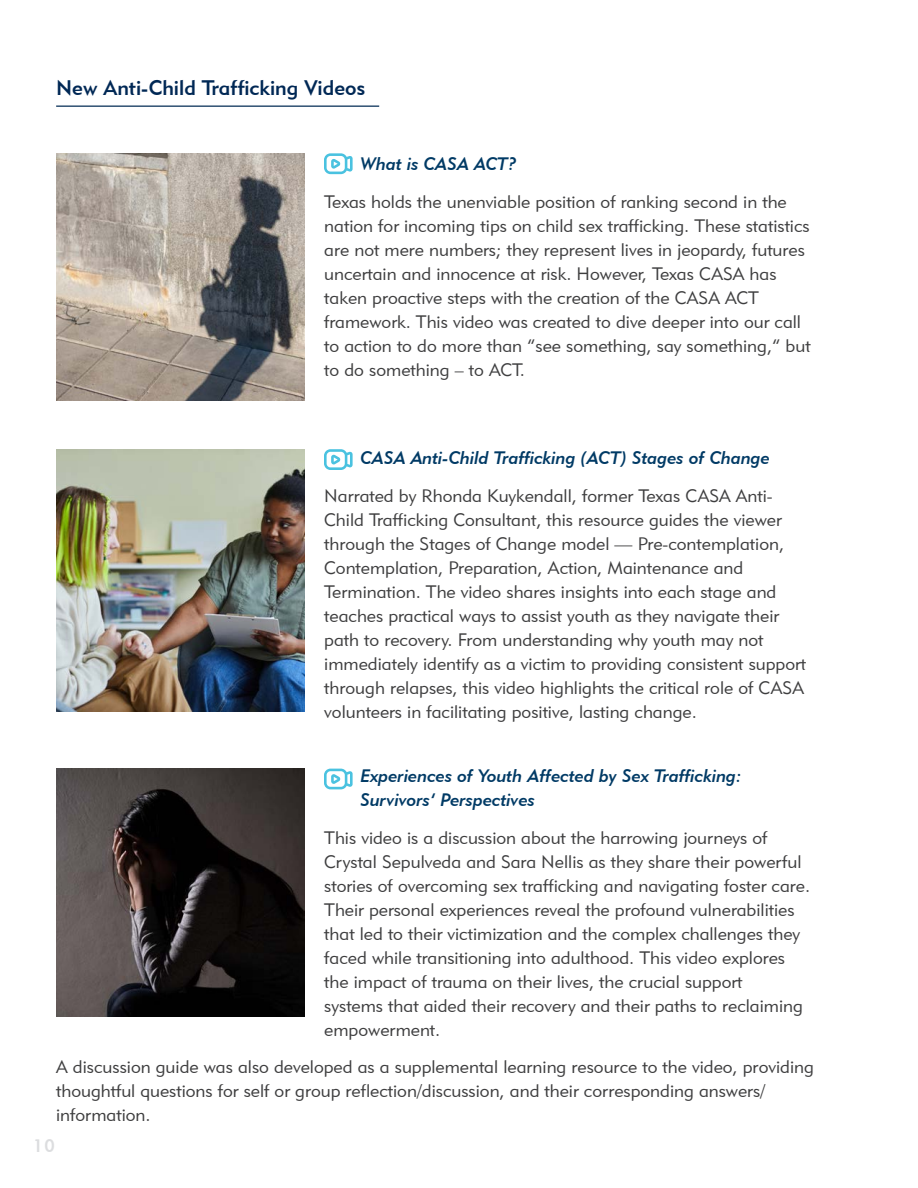
<style>
.page{position:relative;width:918px;height:1188px;background:#fff}
.page>*{position:absolute;margin:0;border:0;box-sizing:border-box;transform-origin:0 0}
.t1{font:21px "Geometric 415 BT Medium A";color:#002855}
.body_0{font:18px/24px "Geometric 415 BT Lite A";color:#3e3e3f}
.guidebook_titles{font:18px/24px "Geometric 415 BT Medium Italic A";color:#003a65}
.t2{font:18px "Geometric 415 BT Medium A";color:#dcdddf}
</style>
<div class="page">
<hr style="left:56px;top:105px;width:323px;height:2px;background:#2e5072">
<img style="left:56px;top:153px;width:248px;height:248px">
<img style="left:56px;top:449px;width:248px;height:262px">
<img style="left:56px;top:769px;width:248px;height:248px">
<svg style="left:324px;top:153px;width:29px;height:21px"></svg>
<svg style="left:324px;top:449px;width:29px;height:21px"></svg>
<svg style="left:324px;top:769px;width:29px;height:20px"></svg>
<p class="t1" style="left:56px;top:75px;width:311px">New Anti-Child Trafficking Videos</p>
<p class="guidebook_titles" style="left:360px;top:152px;width:158px">What is CASA ACT?</p>
<p class="body_0" style="left:324px;top:189px;width:488px">Texas holds the unenviable position of ranking second in the nation for incoming tips on child sex trafficking. These statistics are not mere numbers; they represent lives in jeopardy, futures uncertain and innocence at risk. However, Texas CASA has taken proactive steps with the creation of the CASA ACT framework. This video was created to dive deeper into our call to action to do more than “see something, say something,” but to do something – to ACT.</p>
<p class="guidebook_titles" style="left:360px;top:446px;width:411px">CASA Anti-Child Trafficking (ACT) Stages of Change</p>
<p class="body_0" style="left:324px;top:483px;width:483px">Narrated by Rhonda Kuykendall, former Texas CASA Anti-Child Trafficking Consultant, this resource guides the viewer through the Stages of Change model — Pre-contemplation, Contemplation, Preparation, Action, Maintenance and Termination. The video shares insights into each stage and teaches practical ways to assist youth as they navigate their path to recovery. From understanding why youth may not immediately identify as a victim to providing consistent support through relapses, this video highlights the critical role of CASA volunteers in facilitating positive, lasting change.</p>
<p class="guidebook_titles" style="left:360px;top:764px;width:383px">Experiences of Youth Affected by Sex Trafficking:<br>Survivors’ Perspectives</p>
<p class="body_0" style="left:324px;top:825px;width:487px">This video is a discussion about the harrowing journeys of Crystal Sepulveda and Sara Nellis as they share their powerful stories of overcoming sex trafficking and navigating foster care.<br>Their personal experiences reveal the profound vulnerabilities that led to their victimization and the complex challenges they faced while transitioning into adulthood. This video explores the impact of trauma on their lives, the crucial support<br>systems that aided their recovery and their paths to reclaiming empowerment.</p>
<p class="body_0" style="left:56px;top:1055px;width:759px">A discussion guide was also developed as a supplemental learning resource to the video, providing thoughtful questions for self or group reflection/discussion, and their corresponding answers/ information.</p>
<p class="t2" style="left:33px;top:1135px;width:23px">10</p>
</div>
